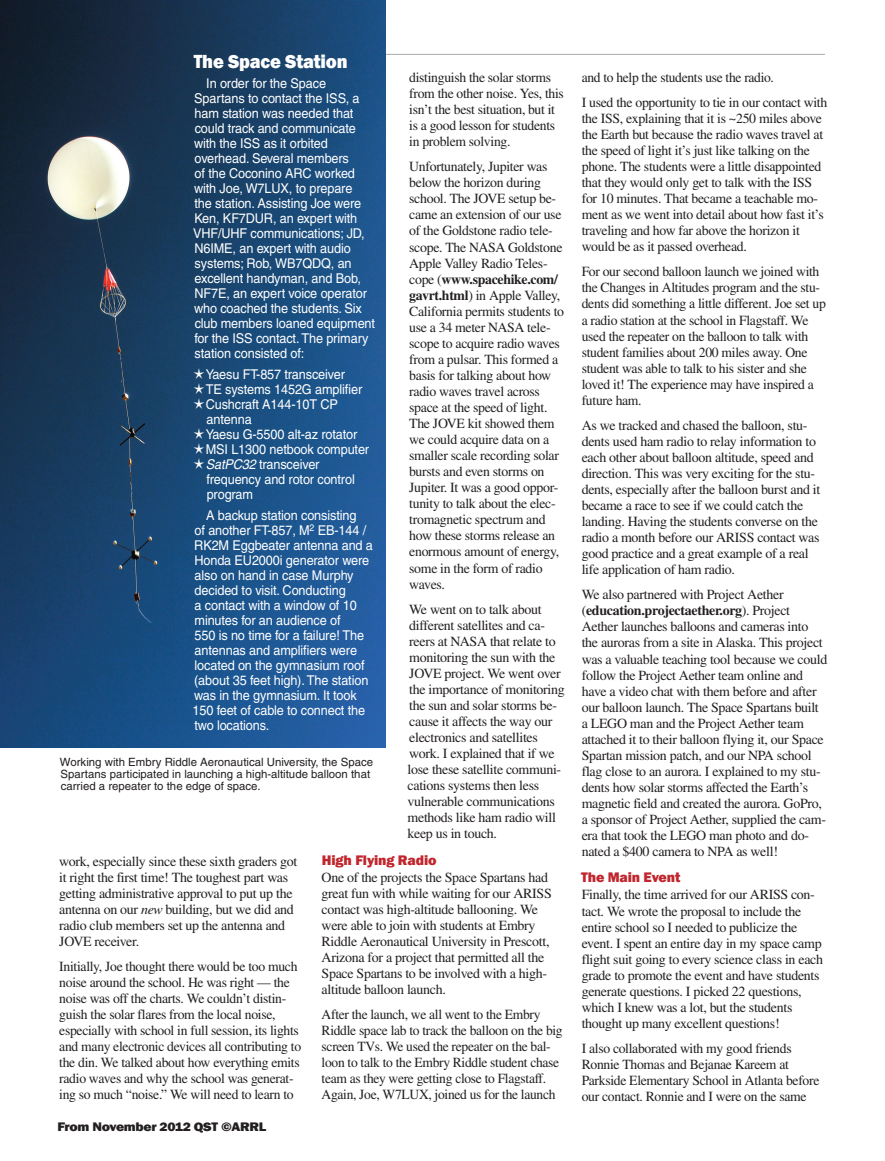
<style>
.page{position:relative;width:885px;height:1161px;background:#fff}
.page>*{position:absolute;margin:0;border:0;box-sizing:border-box;transform-origin:0 0}
.Sidebar_title{font:800 19.5px "Franklin Gothic";letter-spacing:-.01em;color:#fff;scale:.95 1}
.Subhead_1{font:800 14.25px "Franklin Gothic";letter-spacing:-.01em;color:#c0262d}
.Body_Text{font:13.95px/16px "Times";letter-spacing:-.02em;color:#231f20}
.Sidebar{font:13.5px/15px "Helvetica";letter-spacing:-.01em;color:#fff;scale:.94 1}
.t1{font:800 12.75px "Franklin Gothic";letter-spacing:-.025em;color:#231f20;scale:1.1 1}
.t2{font:11.4px/12px "Helvetica";color:#231f20}
.s1{font-style:italic}
.s2{font-weight:700}
</style>
<div class="page">
<hr style="left:59px;top:54px;width:765px;height:1px;background:#a8a9ad">
<img style="left:0;top:0;width:386px;height:748px">
<svg style="left:194px;top:367px;width:10px;height:41px"></svg>
<svg style="left:194px;top:427px;width:10px;height:41px"></svg>
<p class="Sidebar_title" style="left:194px;top:49px;width:163px">The Space Station</p>
<p class="Sidebar" style="left:193px;top:76px;width:195px;text-indent:13px">In order for the Space<br>Spartans to contact the ISS, a ham station was needed that could track and communicate with the ISS as it orbited overhead. Several members<br>of the Coconino ARC worked with Joe, W7LUX, to prepare<br>the station. Assisting Joe were<br>Ken, KF7DUR, an expert with<br>VHF/UHF communications; JD,<br>N6IME, an expert with audio systems; Rob, WB7QDQ, an excellent handyman, and Bob,<br>NF7E, an expert voice operator who coached the students. Six club members loaned equipment for the ISS contact. The primary station consisted of:</p>
<p class="Sidebar" style="left:206px;top:367px;width:149px">Yaesu FT-857 transceiver</p>
<p class="Sidebar" style="left:206px;top:382px;width:168px">TE systems 1452G amplifier</p>
<p class="Sidebar" style="left:206px;top:397px;width:142px">Cushcraft A144-10T CP antenna</p>
<p class="Sidebar" style="left:206px;top:427px;width:163px">Yaesu G-5500 alt-az rotator</p>
<p class="Sidebar" style="left:206px;top:442px;width:175px">MSI L1300 netbook computer</p>
<p class="Sidebar" style="left:206px;top:457px;width:160px"><span class="s1">SatPC32</span> transceiver frequency and rotor control program</p>
<p class="Sidebar" style="left:192px;top:508px;width:193px;text-indent:14px">A backup station consisting<br>of another FT-857, M<sup>2</sup> EB-144 /<br>RK2M Eggbeater antenna and a<br>Honda EU2000i generator were also on hand in case Murphy decided to visit. Conducting<br>a contact with a window of 10 minutes for an audience of<br>550 is no time for a failure! The antennas and amplifiers were located on the gymnasium roof (about 35 feet high). The station was in the gymnasium. It took<br>150 feet of cable to connect the two locations.</p>
<p class="t2" style="left:60px;top:756px;width:314px">Working with Embry Riddle Aeronautical University, the Space<br>Spartans participated in launching a high-altitude balloon that carried a repeater to the edge of space.</p>
<p class="Body_Text" style="left:409px;top:69px;width:156px">distinguish the solar storms from the other noise. Yes, this isn’t the best situation, but it is a good lesson for students in problem solving.</p>
<p class="Body_Text" style="left:409px;top:158px;width:156px">Unfortunately, Jupiter was below the horizon during school. The JOVE setup be&shy;came an extension of our use of the Goldstone radio tele&shy;scope. The NASA Goldstone<br>Apple Valley Radio Teles&shy;cope (<span class="s2">www.spacehike.com/ gavrt.html</span>) in Apple Valley,<br>California permits students to use a 34 meter NASA tele&shy;scope to acquire radio waves from a pulsar. This formed a basis for talking about how radio waves travel across space at the speed of light.<br>The JOVE kit showed them we could acquire data on a smaller scale recording solar bursts and even storms on<br>Jupiter. It was a good oppor&shy;tunity to talk about the elec&shy;tromagnetic spectrum and how these storms release an enormous amount of energy, some in the form of radio waves.</p>
<p class="Body_Text" style="left:407px;top:601px;width:159px">We went on to talk about different satellites and ca&shy;reers at NASA that relate to monitoring the sun with the<br>JOVE project. We went over the importance of monitoring the sun and solar storms be&shy;cause it affects the way our electronics and satellites work. I explained that if we lose these satellite communi&shy;cations systems then less vulnerable communications methods like ham radio will keep us in touch.</p>
<p class="Subhead_1" style="left:322px;top:851px;width:116px">High Flying Radio</p>
<p class="Body_Text" style="left:321px;top:869px;width:231px">One of the projects the Space Spartans had great fun with while waiting for our ARISS contact was high-altitude ballooning. We were able to join with students at Embry Riddle Aeronautical University in Prescott, Arizona for a project that permitted all the Space Spartans to be involved with a high&shy;altitude balloon launch.</p>
<p class="Body_Text" style="left:321px;top:1006px;width:242px">After the launch, we all went to the Embry Riddle space lab to track the balloon on the big screen TVs. We used the repeater on the bal&shy;loon to talk to the Embry Riddle student chase team as they were getting close to Flagstaff.<br>Again, Joe, W7LUX, joined us for the launch</p>
<p class="Body_Text" style="left:59px;top:853px;width:239px">work, especially since these sixth graders got it right the first time! The toughest part was getting administrative approval to put up the antenna on our <span class="s1">new</span> building, but we did and radio club members set up the antenna and JOVE receiver.</p>
<p class="Body_Text" style="left:59px;top:958px;width:243px">Initially, Joe thought there would be too much noise around the school. He was right — the noise was off the charts. We couldn’t distin&shy;guish the solar flares from the local noise, especially with school in full session, its lights and many electronic devices all contributing to the din. We talked about how everything emits radio waves and why the school was generat&shy;ing so much “noise.” We will need to learn to</p>
<p class="t1" style="left:57px;top:1118px;width:191px">From November 2012 QST ©ARRL</p>
<p class="Body_Text" style="left:581px;top:69px;width:194px">and to help the students use the radio.</p>
<p class="Body_Text" style="left:581px;top:94px;width:247px">I used the opportunity to tie in our contact with the ISS, explaining that it is ~250 miles above the Earth but because the radio waves travel at the speed of light it’s just like talking on the phone. The students were a little disappointed that they would only get to talk with the ISS for 10 minutes. That became a teachable mo&shy;ment as we went into detail about how fast it’s traveling and how far above the horizon it would be as it passed overhead.</p>
<p class="Body_Text" style="left:581px;top:264px;width:245px">For our second balloon launch we joined with the Changes in Altitudes program and the stu&shy;dents did something a little different. Joe set up a radio station at the school in Flagstaff. We used the repeater on the balloon to talk with student families about 200 miles away. One student was able to talk to his sister and she loved it! The experience may have inspired a future ham.</p>
<p class="Body_Text" style="left:581px;top:417px;width:240px">As we tracked and chased the balloon, stu&shy;dents used ham radio to relay information to each other about balloon altitude, speed and direction. This was very exciting for the stu&shy;dents, especially after the balloon burst and it became a race to see if we could catch the landing. Having the students converse on the radio a month before our ARISS contact was good practice and a great example of a real life application of ham radio.</p>
<p class="Body_Text" style="left:581px;top:587px;width:247px">We also partnered with Project Aether (<span class="s2">education.projectaether.org</span>). Project Aether launches balloons and cameras into the auroras from a site in Alaska. This project was a valuable teaching tool because we could follow the Project Aether team online and have a video chat with them before and after our balloon launch. The Space Spartans built a LEGO man and the Project Aether team attached it to their balloon flying it, our Space Spartan mission patch, and our NPA school flag close to an aurora. I explained to my stu&shy;dents how solar storms affected the Earth’s magnetic field and created the aurora. GoPro, a sponsor of Project Aether, supplied the cam&shy;era that took the LEGO man photo and do&shy;nated a $400 camera to NPA as well!</p>
<p class="Subhead_1" style="left:581px;top:868px;width:100px">The Main Event</p>
<p class="Body_Text" style="left:581px;top:887px;width:243px">Finally, the time arrived for our ARISS con&shy;tact. We wrote the proposal to include the entire school so I needed to publicize the event. I spent an entire day in my space camp flight suit going to every science class in each grade to promote the event and have students generate questions. I picked 22 questions, which I knew was a lot, but the students thought up many excellent questions!</p>
<p class="Body_Text" style="left:581px;top:1040px;width:239px">I also collaborated with my good friends Ronnie Thomas and Bejanae Kareem at Parkside Elementary School in Atlanta before our contact. Ronnie and I were on the same</p>
</div>
